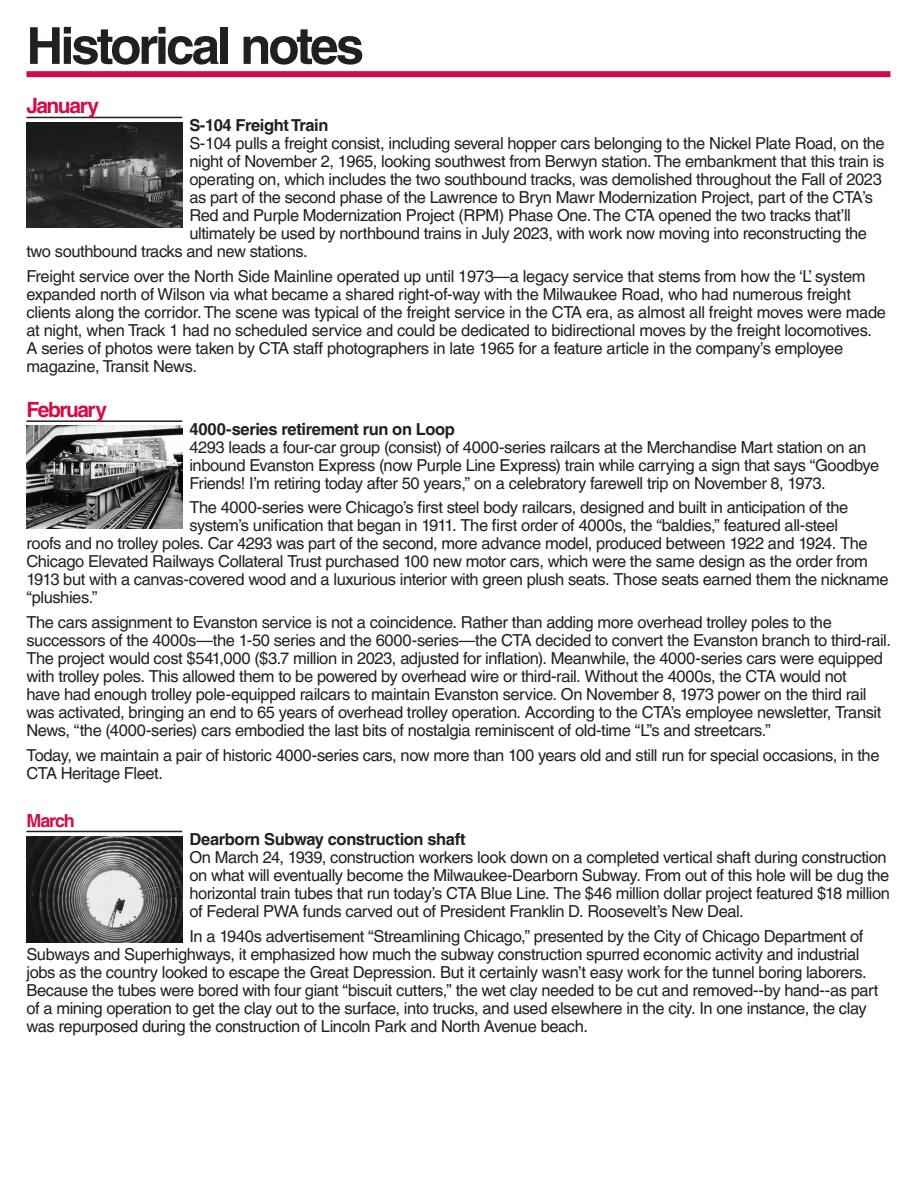
<style>
.page{position:relative;width:918px;height:1188px;background:#fff}
.page>*{position:absolute;margin:0;border:0;box-sizing:border-box;transform-origin:0 0}
.t1{font:700 51px "Helvetica LT Pro";letter-spacing:-.06em;color:#231f20}
.t2{font:700 21px "Helvetica LT Pro";letter-spacing:-.07em;color:#d20d44}
.t3{font:700 18px "Helvetica LT Pro";letter-spacing:-.06em;color:#d20d44}
.t4{font:16.5px/18px "Helvetica LT Pro";letter-spacing:-.025em;color:#231f20}
.t5{font:700 16.5px "Helvetica LT Pro";letter-spacing:-.025em;color:#231f20}
</style>
<div class="page">
<hr style="left:26px;top:117px;width:156px;height:1px;background:#231f20">
<hr style="left:26px;top:420px;width:156px;height:2px;background:#231f20">
<hr style="left:26px;top:831px;width:156px;height:1px;background:#231f20">
<img style="left:27px;top:122px;width:155px;height:105px">
<img style="left:26px;top:426px;width:156px;height:102px">
<img style="left:26px;top:837px;width:156px;height:105px">
<div style="left:26px;top:71px;width:864px;height:6px;background:#d20d44"></div>
<p class="t1" style="left:26px;top:15px;width:339px">Historical notes</p>
<p class="t2" style="left:26px;top:93px;width:74px">January</p>
<p class="t5" style="left:189px;top:115px;width:141px">S-104 Freight Train</p>
<p class="t4" style="left:189px;top:134px;width:697px">S-104 pulls a freight consist, including several hopper cars belonging to the Nickel Plate Road, on the</p>
<p class="t4" style="left:189px;top:152px;width:697px">night of November 2, 1965, looking southwest from Berwyn station. The embankment that this train is</p>
<p class="t4" style="left:189px;top:170px;width:694px">operating on, which includes the two southbound tracks, was demolished throughout the Fall of 2023</p>
<p class="t4" style="left:189px;top:188px;width:685px">as part of the second phase of the Lawrence to Bryn Mawr Modernization Project, part of the CTA’s</p>
<p class="t4" style="left:189px;top:206px;width:663px">Red and Purple Modernization Project (RPM) Phase One. The CTA opened the two tracks that’ll</p>
<p class="t4" style="left:189px;top:224px;width:679px">ultimately be used by northbound trains in July 2023, with work now moving into reconstructing the</p>
<p class="t4" style="left:26px;top:242px;width:283px">two southbound tracks and new stations.</p>
<p class="t4" style="left:26px;top:267px;width:861px">Freight service over the North Side Mainline operated up until 1973—a legacy service that stems from how the ‘L’ system expanded north of Wilson via what became a shared right-of-way with the Milwaukee Road, who had numerous freight clients along the corridor. The scene was typical of the freight service in the CTA era, as almost all freight moves were made at night, when Track 1 had no scheduled service and could be dedicated to bidirectional moves by the freight locomotives.<br>A series of photos were taken by CTA staff photographers in late 1965 for a feature article in the company’s employee magazine, Transit News.</p>
<p class="t2" style="left:26px;top:396px;width:82px">February</p>
<p class="t5" style="left:189px;top:419px;width:267px">4000-series retirement run on Loop</p>
<p class="t4" style="left:189px;top:438px;width:691px">4293 leads a four-car group (consist) of 4000-series railcars at the Merchandise Mart station on an inbound Evanston Express (now Purple Line Express) train while carrying a sign that says “Goodbye<br>Friends! I’m retiring today after 50 years,” on a celebratory farewell trip on November 8, 1973.</p>
<p class="t4" style="left:189px;top:498px;width:661px">The 4000-series were Chicago’s first steel body railcars, designed and built in anticipation of the</p>
<p class="t4" style="left:189px;top:516px;width:650px">system’s unification that began in 1911. The first order of 4000s, the “baldies,” featured all-steel</p>
<p class="t4" style="left:26px;top:534px;width:843px">roofs and no trolley poles. Car 4293 was part of the second, more advance model, produced between 1922 and 1924. The</p>
<p class="t4" style="left:26px;top:552px;width:843px">Chicago Elevated Railways Collateral Trust purchased 100 new motor cars, which were the same design as the order from</p>
<p class="t4" style="left:26px;top:570px;width:864px">1913 but with a canvas-covered wood and a luxurious interior with green plush seats. Those seats earned them the nickname</p>
<p class="t4" style="left:26px;top:588px;width:73px">“plushies.”</p>
<p class="t4" style="left:26px;top:613px;width:866px">The cars assignment to Evanston service is not a coincidence. Rather than adding more overhead trolley poles to the successors of the 4000s—the 1-50 series and the 6000-series—the CTA decided to convert the Evanston branch to third-rail.<br>The project would cost $541,000 ($3.7 million in 2023, adjusted for inflation). Meanwhile, the 4000-series cars were equipped with trolley poles. This allowed them to be powered by overhead wire or third-rail. Without the 4000s, the CTA would not<br>have had enough trolley pole-equipped railcars to maintain Evanston service. On November 8, 1973 power on the third rail was activated, bringing an end to 65 years of overhead trolley operation. According to the CTA’s employee newsletter, Transit News, “the (4000-series) cars embodied the last bits of nostalgia reminiscent of old-time “L”s and streetcars.”</p>
<p class="t4" style="left:26px;top:746px;width:855px">Today, we maintain a pair of historic 4000-series cars, now more than 100 years old and still run for special occasions, in the<br>CTA Heritage Fleet.</p>
<p class="t3" style="left:26px;top:810px;width:50px">March</p>
<p class="t5" style="left:189px;top:829px;width:278px">Dearborn Subway construction shaft</p>
<p class="t4" style="left:189px;top:848px;width:702px">On March 24, 1939, construction workers look down on a completed vertical shaft during construction on what will eventually become the Milwaukee-Dearborn Subway. From out of this hole will be dug the horizontal train tubes that run today’s CTA Blue Line. The $46 million dollar project featured $18 million of Federal PWA funds carved out of President Franklin D. Roosevelt’s New Deal.</p>
<p class="t4" style="left:26px;top:927px;width:853px;text-indent:163px">In a 1940s advertisement “Streamlining Chicago,” presented by the City of Chicago Department of Subways and Superhighways, it emphasized how much the subway construction spurred economic activity and industrial jobs as the country looked to escape the Great Depression. But it certainly wasn’t easy work for the tunnel boring laborers.<br>Because the tubes were bored with four giant “biscuit cutters,” the wet clay needed to be cut and removed--by hand--as part of a mining operation to get the clay out to the surface, into trucks, and used elsewhere in the city. In one instance, the clay was repurposed during the construction of Lincoln Park and North Avenue beach.</p>
</div>
